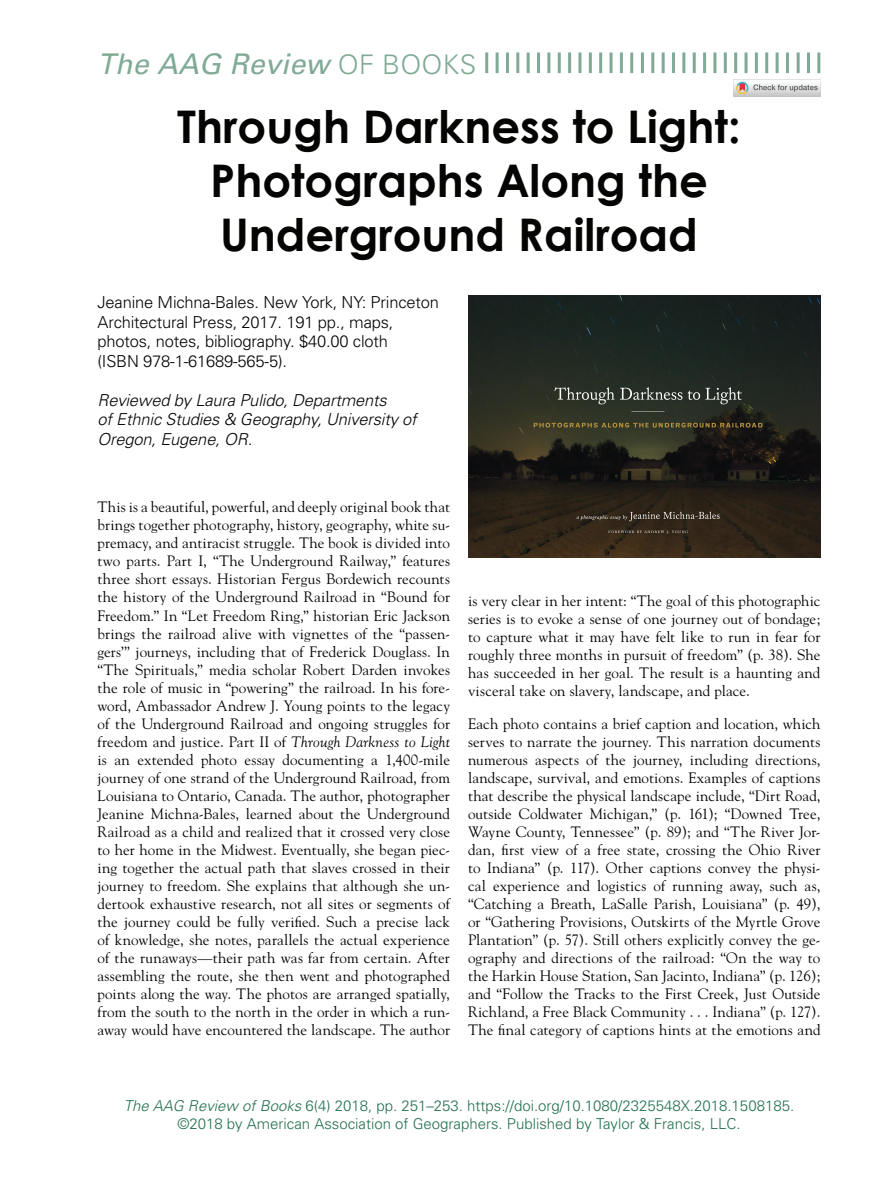
<style>
.page{position:relative;width:891px;height:1188px;background:#fff}
.page>*{position:absolute;margin:0;border:0;box-sizing:border-box;transform-origin:0 0}
.t1{font:700 45px/54px "Century Gothic";color:#040503;text-align:center}
.t2{font:italic 28.5px "Univers";letter-spacing:.01em;color:#80aa96}
.t3{font:300 16.5px/19.5px "Univers";letter-spacing:-.01em;color:#040503}
.t4{font:italic 300 16.5px/19.5px "Univers";letter-spacing:-.01em;color:#040503}
.t5{font:15px/18px "Goudy";letter-spacing:.01em;color:#040503;text-align:justify}
.t6{font:300 15px/18px "Univers";color:#24704f;text-align:center}
.s1{font-weight:300;font-style:normal;font-size:27px}
.s2{font-style:italic}
</style>
<div class="page">
<hr style="left:485px;top:52px;width:3px;height:21px;background:#80aa96">
<hr style="left:496px;top:52px;width:3px;height:21px;background:#80aa96">
<hr style="left:506px;top:52px;width:3px;height:21px;background:#80aa96">
<hr style="left:516px;top:52px;width:3px;height:21px;background:#80aa96">
<hr style="left:527px;top:52px;width:3px;height:21px;background:#80aa96">
<hr style="left:537px;top:52px;width:3px;height:21px;background:#80aa96">
<hr style="left:547px;top:52px;width:3px;height:21px;background:#80aa96">
<hr style="left:558px;top:52px;width:3px;height:21px;background:#80aa96">
<hr style="left:568px;top:52px;width:3px;height:21px;background:#80aa96">
<hr style="left:578px;top:52px;width:3px;height:21px;background:#80aa96">
<hr style="left:589px;top:52px;width:3px;height:21px;background:#80aa96">
<hr style="left:599px;top:52px;width:3px;height:21px;background:#80aa96">
<hr style="left:610px;top:52px;width:3px;height:21px;background:#80aa96">
<hr style="left:620px;top:52px;width:3px;height:21px;background:#80aa96">
<hr style="left:630px;top:52px;width:3px;height:21px;background:#80aa96">
<hr style="left:641px;top:52px;width:3px;height:21px;background:#80aa96">
<hr style="left:651px;top:52px;width:3px;height:21px;background:#80aa96">
<hr style="left:662px;top:52px;width:3px;height:21px;background:#80aa96">
<hr style="left:672px;top:52px;width:3px;height:21px;background:#80aa96">
<hr style="left:682px;top:52px;width:3px;height:21px;background:#80aa96">
<hr style="left:693px;top:52px;width:3px;height:21px;background:#80aa96">
<hr style="left:703px;top:52px;width:3px;height:21px;background:#80aa96">
<hr style="left:713px;top:52px;width:3px;height:21px;background:#80aa96">
<hr style="left:724px;top:52px;width:3px;height:21px;background:#80aa96">
<hr style="left:734px;top:52px;width:3px;height:21px;background:#80aa96">
<hr style="left:745px;top:52px;width:3px;height:21px;background:#80aa96">
<hr style="left:755px;top:52px;width:3px;height:21px;background:#80aa96">
<hr style="left:765px;top:52px;width:3px;height:21px;background:#80aa96">
<hr style="left:776px;top:52px;width:3px;height:21px;background:#80aa96">
<hr style="left:786px;top:52px;width:3px;height:21px;background:#80aa96">
<hr style="left:797px;top:52px;width:3px;height:21px;background:#80aa96">
<hr style="left:807px;top:52px;width:3px;height:21px;background:#80aa96">
<hr style="left:817px;top:52px;width:3px;height:21px;background:#80aa96">
<img style="left:733px;top:79px;width:88px;height:18px">
<img style="left:468px;top:295px;width:352px;height:263px">
<h2 class="t2" style="left:98px;top:47px;width:380px">The AAG Review <span class="s1">OF BOOKS</span></h2>
<h1 class="t1" style="left:177px;top:98px;width:565px">Through Darkness to Light:<br>Photographs Along the<br>Underground Railroad</h1>
<p class="t3" style="left:98px;top:293px;width:343px">Jeanine Michna-Bales. New York, NY: Princeton Architectural Press, 2017. 191 pp., maps, photos, notes, bibliography. $40.00 cloth<br>(ISBN 978-1-61689-565-5).</p>
<p class="t4" style="left:98px;top:390px;width:321px">Reviewed by Laura Pulido, Departments<br>of Ethnic Studies &amp; Geography, University of<br>Oregon, Eugene, OR.</p>
<p class="t5" style="left:98px;top:498px;width:354px">This is a beautiful, powerful, and deeply original book that brings together photography, history, geography, white su&shy;premacy, and antiracist struggle. The book is divided into two parts. Part I, “The Underground Railway,” features three short essays. Historian Fergus Bordewich recounts the history of the Underground Railroad in “Bound for Freedom.” In “Let Freedom Ring,” historian Eric Jackson brings the railroad alive with vignettes of the “passen&shy;gers’” journeys, including that of Frederick Douglass. In “The Spirituals,” media scholar Robert Darden invokes the role of music in “powering” the railroad. In his fore&shy;word, Ambassador Andrew J. Young points to the legacy of the Underground Railroad and ongoing struggles for freedom and justice. Part II of <span class="s2">Through Darkness to Light </span>is an extended photo essay documenting a 1,400-mile journey of one strand of the Underground Railroad, from Louisiana to Ontario, Canada. The author, photographer Jeanine Michna-Bales, learned about the Underground Railroad as a child and realized that it crossed very close to her home in the Midwest. Eventually, she began piec&shy;ing together the actual path that slaves crossed in their journey to freedom. She explains that although she un&shy;dertook exhaustive research, not all sites or segments of the journey could be fully verified. Such a precise lack of knowledge, she notes, parallels the actual experience of the runaways—their path was far from certain. After assembling the route, she then went and photographed points along the way. The photos are arranged spatially, from the south to the north in the order in which a run&shy;away would have encountered the landscape. The author</p>
<p class="t5" style="left:468px;top:591px;width:354px">is very clear in her intent: “The goal of this photographic series is to evoke a sense of one journey out of bondage; to capture what it may have felt like to run in fear for roughly three months in pursuit of freedom” (p. 38). She has succeeded in her goal. The result is a haunting and visceral take on slavery, landscape, and place.</p>
<p class="t5" style="left:468px;top:714px;width:354px">Each photo contains a brief caption and location, which serves to narrate the journey. This narration documents numerous aspects of the journey, including directions, landscape, survival, and emotions. Examples of captions that describe the physical landscape include, “Dirt Road, outside Coldwater Michigan,” (p. 161); “Downed Tree, Wayne County, Tennessee” (p. 89); and “The River Jor&shy;dan, first view of a free state, crossing the Ohio River to Indiana” (p. 117). Other captions convey the physi&shy;cal experience and logistics of running away, such as, “Catching a Breath, LaSalle Parish, Louisiana” (p. 49), or “Gathering Provisions, Outskirts of the Myrtle Grove Plantation” (p. 57). Still others explicitly convey the ge&shy;ography and directions of the railroad: “On the way to the Harkin House Station, San Jacinto, Indiana” (p. 126); and “Follow the Tracks to the First Creek, Just Outside Richland, a Free Black Community . . . Indiana” (p. 127).<br>The final category of captions hints at the emotions and</p>
<p class="t6" style="left:124px;top:1097px;width:672px"><span class="s2">The AAG Review of Books</span> 6(4) 2018, pp. 251–253. https://doi.org/10.1080/2325548X.2018.1508185. ©2018 by American Association of Geographers. Published by Taylor &amp; Francis, LLC.</p>
</div>
